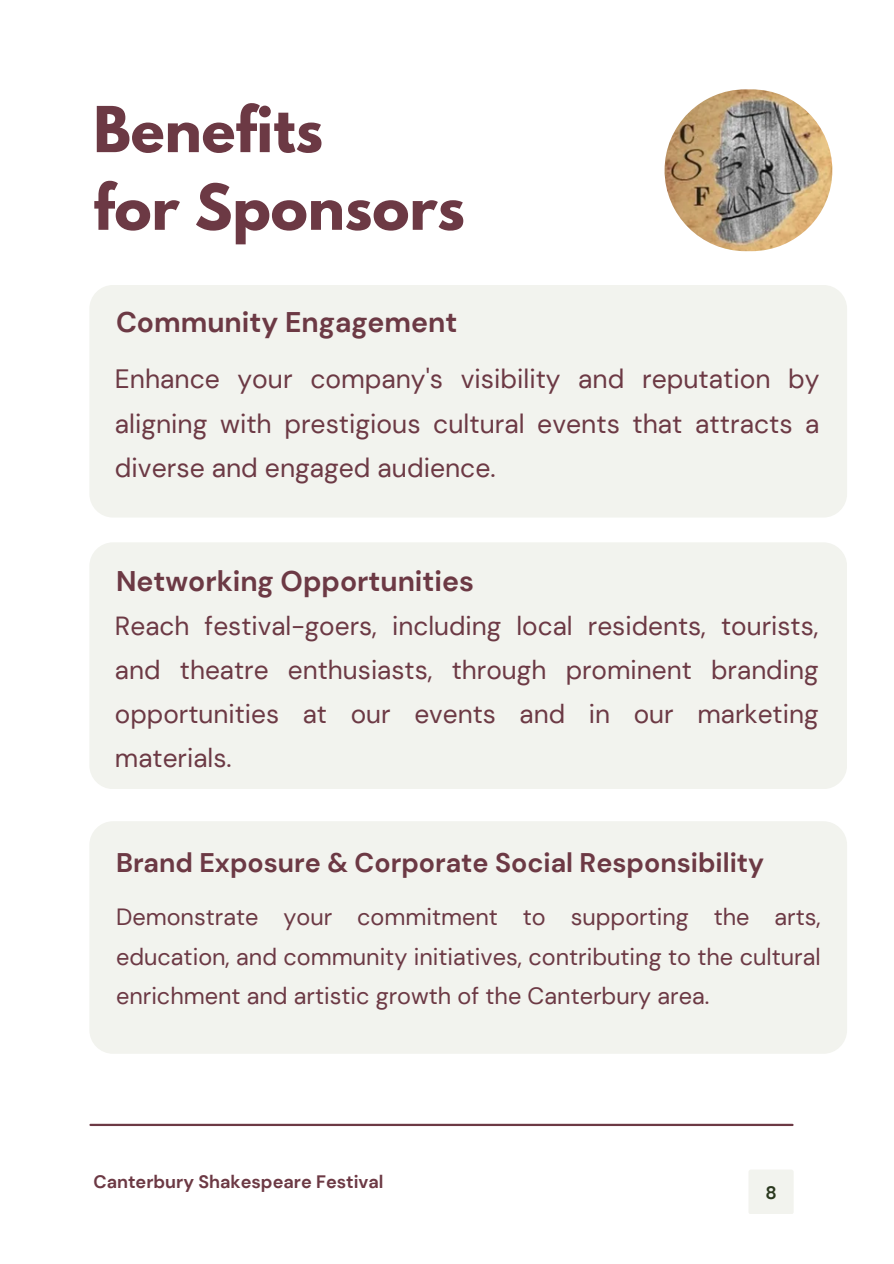
<style>
.page{position:relative;width:894px;height:1264px;background:#fff}
.page>*{position:absolute;margin:0;border:0;box-sizing:border-box;transform-origin:0 0}
.t1{font:700 55.95px/77.7px "League Spartan";color:#6c3944}
.t2{font:700 28.35px "DM Sans";color:#6c3944}
.t3{font:700 26.85px "DM Sans";color:#6c3944}
.t4{font:26.55px/44.2px "DM Sans";color:#6c3944;text-align:justify}
.t5{font:26.25px/43.8px "DM Sans";color:#6c3944;text-align:justify}
.t6{font:23.4px/39.3px "DM Sans";color:#6c3944;text-align:justify}
.t7{font:700 18px "DM Sans";color:#6c3944}
.t8{font:700 18px "DM Sans";color:#2b391f}
</style>
<div class="page">
<div style="left:748px;top:1169px;width:45px;height:45px;background:#f2f3ee;border-radius:2px"></div>
<hr style="left:90px;top:1123px;width:702px;height:2px;background:#6c3944">
<div style="left:89px;top:285px;width:757px;height:232px;background:#f2f3ee;border-radius:24px"></div>
<div style="left:89px;top:821px;width:757px;height:232px;background:#f2f3ee;border-radius:24px"></div>
<div style="left:89px;top:542px;width:757px;height:247px;background:#f2f3ee;border-radius:24px"></div>
<img style="left:664px;top:89px;width:168px;height:162px;border-radius:81px">
<h4 class="t1" style="left:93px;top:98px;width:373px">Benefits<br>for Sponsors</h4>
<h2 class="t2" style="left:116px;top:304px;width:342px">Community Engagement</h2>
<h1 class="t4" style="left:115px;top:357px;width:706px">Enhance your company's visibility and reputation by aligning with prestigious cultural events that attracts a diverse and engaged audience.</h1>
<h2 class="t2" style="left:116px;top:562px;width:359px">Networking Opportunities</h2>
<h3 class="t5" style="left:115px;top:604px;width:704px">Reach festival-goers, including local residents, tourists, and theatre enthusiasts, through prominent branding opportunities at our events and in our marketing materials.</h3>
<h3 class="t3" style="left:116px;top:845px;width:649px">Brand Exposure &amp; Corporate Social Responsibility</h3>
<p class="t6" style="left:116px;top:897px;width:706px">Demonstrate your commitment to supporting the arts, education, and community initiatives, contributing to the cultural enrichment and artistic growth of the Canterbury area.</p>
<p class="t7" style="left:93px;top:1170px;width:291px">Canterbury Shakespeare Festival</p>
<h2 class="t8" style="left:765px;top:1180px;width:13px">8</h2>
</div>
